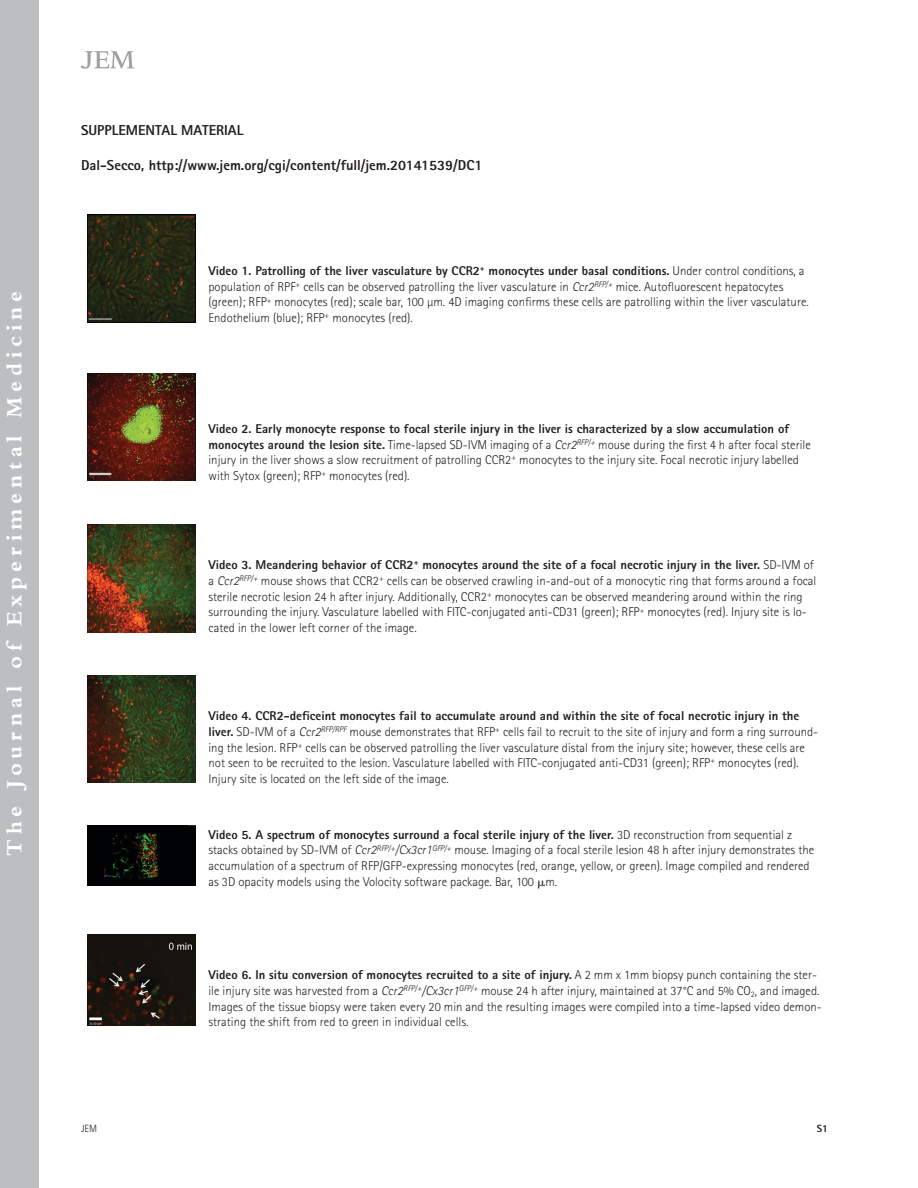
<style>
.page{position:relative;width:918px;height:1188px;background:#fff}
.page>*{position:absolute;margin:0;border:0;box-sizing:border-box;transform-origin:0 0}
.t1{font:700 22.8px "Bembo Std";letter-spacing:.21em;color:#fff}
.t2{font:800 14.4px "Rotis Sans Serif Std";color:#231f20}
.t3{font:300 12.75px/15.8px "Rotis Sans Serif Std";color:#231f20}
.t4{font:300 10.5px "Rotis Sans Serif Std";color:#231f20}
.t5{font:800 10.5px "Rotis Sans Serif Std";color:#231f20}
.s1{font-weight:800}
.s2{font-style:italic}
.s3{font-family:"Mathematical Pi One";font-weight:400}
</style>
<div class="page">
<svg style="left:81px;top:51px;width:53px;height:18px"></svg>
<div style="left:0;top:0;width:39px;height:1188px;background:#bcbec0"></div>
<img style="left:88px;top:214px;width:108px;height:108px">
<img style="left:88px;top:373px;width:108px;height:107px">
<img style="left:88px;top:524px;width:108px;height:108px">
<img style="left:88px;top:675px;width:108px;height:108px">
<img style="left:88px;top:825px;width:108px;height:60px">
<img style="left:88px;top:935px;width:108px;height:91px">
<h1 class="t1" style="left:5px;top:856px;width:567px;rotate:-90deg">The Journal of Experimental Medicine</h1>
<p class="t2" style="left:81px;top:125px;width:164px">SUPPLEMENTAL MATERIAL</p>
<p class="t2" style="left:81px;top:160px;width:403px">Dal-Secco, http://www.jem.org/cgi/content/full/jem.20141539/DC1</p>
<p class="t3" style="left:208px;top:264px;width:602px"><span class="s1">Video 1. Patrolling of the liver vasculature by CCR2</span> <sup>+</sup> <span class="s1">monocytes under basal conditions.</span> Under control conditions, a population of RPF <sup>+</sup> cells can be observed patrolling the liver vasculature in <span class="s2">Ccr2</span> <sup>RFP/+</sup> mice. Autofluorescent hepatocytes (green); RFP <sup>+</sup> monocytes (red); scale bar, 100 μm. 4D imaging confirms these cells are patrolling within the liver vasculature.<br>Endothelium (blue); RFP <sup>+</sup> monocytes (red).</p>
<p class="t3" style="left:208px;top:422px;width:604px"><span class="s1">Video 2. Early monocyte response to focal sterile injury in the liver is characterized by a slow accumulation of monocytes around the lesion site.</span> Time-lapsed SD-IVM imaging of a <span class="s2">Ccr2</span> <sup>RFP/+</sup> mouse during the first 4 h after focal sterile injury in the liver shows a slow recruitment of patrolling CCR2 <sup>+</sup> monocytes to the injury site. Focal necrotic injury labelled with Sytox (green); RFP <sup>+</sup> monocytes (red).</p>
<p class="t3" style="left:208px;top:558px;width:609px"><span class="s1">Video 3. Meandering behavior of CCR2</span> <sup>+</sup> <span class="s1">monocytes around the site of a focal necrotic injury in the liver.</span> SD-IVM of a <span class="s2">Ccr2</span> <sup>RFP/+</sup> mouse shows that CCR2 <sup>+</sup> cells can be observed crawling in-and-out of a monocytic ring that forms around a focal sterile necrotic lesion 24 h after injury. Additionally, CCR2 <sup>+</sup> monocytes can be observed meandering around within the ring surrounding the injury. Vasculature labelled with FITC-conjugated anti-CD31 (green); RFP <sup>+</sup> monocytes (red). Injury site is lo&shy;cated in the lower left corner of the image.</p>
<p class="t3" style="left:208px;top:709px;width:611px"><span class="s1">Video 4. CCR2-deficeint monocytes fail to accumulate around and within the site of focal necrotic injury in the liver.</span> SD-IVM of a <span class="s2">Ccr2</span> <sup>RFP/RPF</sup> mouse demonstrates that RFP <sup>+</sup> cells fail to recruit to the site of injury and form a ring surround&shy;ing the lesion. RFP <sup>+</sup> cells can be observed patrolling the liver vasculature distal from the injury site; however, these cells are not seen to be recruited to the lesion. Vasculature labelled with FITC-conjugated anti-CD31 (green); RFP <sup>+</sup> monocytes (red).<br>Injury site is located on the left side of the image.</p>
<p class="t3" style="left:208px;top:828px;width:607px"><span class="s1">Video 5. A spectrum of monocytes surround a focal sterile injury of the liver.</span> 3D reconstruction from sequential z stacks obtained by SD-IVM of <span class="s2">Ccr2</span> <sup>RFP/+</sup> <span class="s2">/Cx3cr1</span> <sup>GFP/+</sup> mouse. Imaging of a focal sterile lesion 48 h after injury demonstrates the accumulation of a spectrum of RFP/GFP-expressing monocytes (red, orange, yellow, or green). Image compiled and rendered as 3D opacity models using the Volocity software package. Bar, 100 <span class="s3">-</span> m.</p>
<p class="t3" style="left:208px;top:968px;width:615px"><span class="s1">Video 6. In situ conversion of monocytes recruited to a site of injury.</span> A 2 mm x 1mm biopsy punch containing the ster&shy;ile injury site was harvested from a <span class="s2">Ccr2</span> <sup>RFP/+</sup> <span class="s2">/Cx3cr1</span> <sup>GFP/+</sup> mouse 24 h after injury, maintained at 37°C and 5% CO <sub>2</sub> , and imaged.<br>Images of the tissue biopsy were taken every 20 min and the resulting images were compiled into a time-lapsed video demon&shy;strating the shift from red to green in individual cells.</p>
<p class="t4" style="left:81px;top:1125px;width:18px">JEM</p>
<p class="t5" style="left:817px;top:1125px;width:13px">S1</p>
</div>
